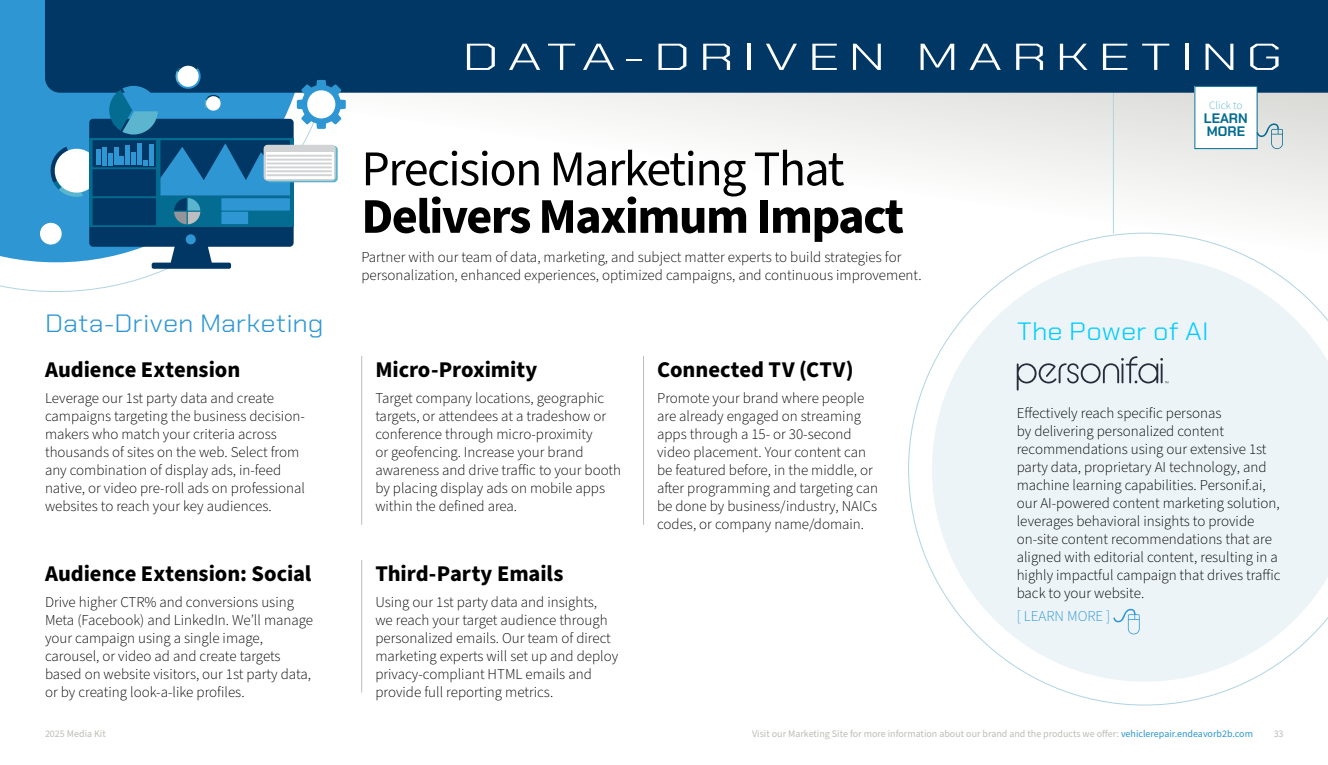
<style>
.page{position:relative;width:1328px;height:765px;background:#fff}
.page>*{position:absolute;margin:0;border:0;box-sizing:border-box;transform-origin:0 0}
.t1{font:50px "Source Sans Pro";letter-spacing:-.03em;color:#000}
.t2{font:700 50px "Source Sans Pro";letter-spacing:-.03em;color:#000}
.t3{font:300 37.5px "Chakra Petch";letter-spacing:.15em;color:#fff;scale:1.5 1}
.t4{font:300 25px "Chakra Petch";color:#2d96d3;scale:1.1 1}
.t5{font:300 25px "Chakra Petch";letter-spacing:.005em;color:#0cf;scale:1.1 1}
.t6{font:700 22.5px "Source Sans Pro";color:#000}
.t7{font:300 15px/18px "Source Sans Pro";color:#000}
.t8{font:300 15px "Source Sans Pro";color:#2d96d3}
.t9{font:700 13.75px/13.4px "Chakra Petch";color:#036c90}
.t10{font:300 11.25px "Source Sans Pro";color:#5cb5cf}
.t11{font:10px "Source Sans Pro";color:#bcbcb6}
.s1{color:#2d96d3}
</style>
<div class="page">
<svg style="left:60px;top:93px;width:1268px;height:176px"></svg>
<svg style="left:0;top:0;width:309px;height:262px;fill:#2d96d3"></svg>
<hr style="left:361px;top:356px;width:1px;height:169px;background:#bcbcb6">
<hr style="left:643px;top:356px;width:1px;height:169px;background:#bcbcb6">
<hr style="left:361px;top:560px;width:1px;height:133px;background:#bcbcb6">
<svg style="left:908px;top:233px;width:420px;height:473px"></svg>
<hr style="left:1113px;top:70px;width:1px;height:164px;background:#afd5e3">
<svg style="left:1113px;top:609px;width:26px;height:25px"></svg>
<svg style="left:1016px;top:356px;width:152px;height:35px;background:#ccd4d8"></svg>
<div style="left:45px;top:0;width:1283px;height:93px;background:#003764"></div>
<div style="left:1194px;top:86px;width:63px;height:63px;background:#fff"></div>
<div style="left:1194px;top:86px;width:63px;height:63px;border:1px solid #036c90"></div>
<svg style="left:1256px;top:123px;width:26px;height:26px"></svg>
<svg style="left:47px;top:141px;width:42px;height:57px"></svg>
<svg style="left:175px;top:62px;width:48px;height:51px"></svg>
<svg style="left:170px;top:247px;width:42px;height:16px"></svg>
<div style="left:152px;top:263px;width:79px;height:6px;background:#003764;border-radius:2px"></div>
<div style="left:89px;top:119px;width:205px;height:128px;background:#003764;border-radius:4px"></div>
<svg style="left:297px;top:80px;width:49px;height:49px"></svg>
<div style="left:307px;top:90px;width:28px;height:28px;background:#fff;border-radius:50%"></div>
<svg style="left:32px;top:215px;width:38px;height:38px"></svg>
<div style="left:40px;top:223px;width:22px;height:22px;background:#fff;border-radius:50%"></div>
<div style="left:89px;top:139px;width:204px;height:88px;background:linear-gradient(to right,#036388,#046f93)"></div>
<svg style="left:93px;top:140px;width:63px;height:27px"></svg>
<div style="left:93px;top:169px;width:63px;height:27px;background:#003764"></div>
<div style="left:93px;top:198px;width:63px;height:27px;background:#003764"></div>
<div style="left:160px;top:140px;width:130px;height:56px;background:#003764"></div>
<div style="left:186px;top:234px;width:10px;height:10px;background:#2d96d3;border-radius:50%"></div>
<svg style="left:109px;top:86px;width:49px;height:49px;background:#2580ab"></svg>
<div style="left:96px;top:149px;width:5px;height:16px;background:#2d96d3"></div>
<hr style="left:102px;top:147px;width:4px;height:18px;background:#2d96d3">
<hr style="left:108px;top:153px;width:4px;height:12px;background:#2d96d3">
<hr style="left:114px;top:148px;width:4px;height:17px;background:#2d96d3">
<svg style="left:120px;top:156px;width:4px;height:9px"></svg>
<hr style="left:126px;top:146px;width:4px;height:19px;background:#2d96d3">
<div style="left:131px;top:152px;width:5px;height:13px;background:#2d96d3"></div>
<div style="left:137px;top:144px;width:5px;height:21px;background:#2d96d3"></div>
<svg style="left:143px;top:160px;width:4px;height:5px"></svg>
<hr style="left:149px;top:144px;width:4px;height:21px;background:#2d96d3">
<svg style="left:160px;top:143px;width:130px;height:81px"></svg>
<div style="left:266px;top:146px;width:72px;height:36px;background:#5cb5cf;border-radius:4px"></div>
<div style="left:264px;top:145px;width:72px;height:36px;background:#d1d3d4;border-radius:4px"></div>
<svg style="left:266px;top:152px;width:68px;height:27px"></svg>
<hr style="left:266px;top:155px;width:66px;height:2px;background:#d1d3d4">
<hr style="left:266px;top:163px;width:66px;height:1px;background:#d1d3d4">
<hr style="left:266px;top:174px;width:66px;height:2px;background:#d1d3d4">
<hr style="left:266px;top:166px;width:66px;height:2px;background:#d1d3d4">
<hr style="left:266px;top:159px;width:66px;height:2px;background:#d1d3d4">
<hr style="left:266px;top:170px;width:66px;height:2px;background:#d1d3d4">
<h2 class="t3" style="left:462px;top:35px;width:548px">DATA-DRIVEN MARKETING</h2>
<p class="t10" style="left:1209px;top:98px;width:35px">Click to</p>
<p class="t9" style="left:1204px;top:111px;width:45px">LEARN<br>MORE</p>
<h3 class="t4" style="left:45px;top:309px;width:255px">Data-Driven Marketing</h3>
<h3 class="t6" style="left:45px;top:355px;width:197px">Audience Extension</h3>
<p class="t7" style="left:45px;top:389px;width:261px">Leverage our 1st party data and create campaigns targeting the business decision&shy;makers who match your criteria across thousands of sites on the web. Select from any combination of display ads, in-feed native, or video pre-roll ads on professional websites to reach your key audiences.</p>
<h3 class="t6" style="left:45px;top:559px;width:268px">Audience Extension: Social</h3>
<p class="t7" style="left:45px;top:593px;width:270px">Drive higher CTR% and conversions using Meta (Facebook) and LinkedIn. We’ll manage your campaign using a single image, carousel, or video ad and create targets based on website visitors, our 1st party data, or by creating look-a-like profiles.</p>
<h1 class="t1" style="left:361px;top:135px;width:484px">Precision Marketing That</h1>
<h1 class="t2" style="left:361px;top:182px;width:544px">Delivers Maximum Impact</h1>
<p class="t7" style="left:361px;top:249px;width:562px">Partner with our team of data, marketing, and subject matter experts to build strategies for personalization, enhanced experiences, optimized campaigns, and continuous improvement.</p>
<h3 class="t6" style="left:375px;top:355px;width:164px">Micro-Proximity</h3>
<p class="t7" style="left:375px;top:389px;width:247px">Target company locations, geographic targets, or attendees at a tradeshow or conference through micro-proximity<br>or geofencing. Increase your brand awareness and drive traffic to your booth by placing display ads on mobile apps within the defined area.</p>
<h3 class="t6" style="left:375px;top:559px;width:190px">Third-Party Emails</h3>
<p class="t7" style="left:375px;top:593px;width:244px">Using our 1st party data and insights, we reach your target audience through personalized emails. Our team of direct marketing experts will set up and deploy privacy-compliant HTML emails and provide full reporting metrics.</p>
<h3 class="t6" style="left:657px;top:355px;width:198px">Connected TV (CTV)</h3>
<p class="t7" style="left:657px;top:389px;width:222px">Promote your brand where people are already engaged on streaming apps through a 15- or 30-second video placement. Your content can be featured before, in the middle, or after programming and targeting can be done by business/industry, NAICs codes, or company name/domain.</p>
<h3 class="t5" style="left:1016px;top:317px;width:176px">The Power of AI</h3>
<p class="t7" style="left:1016px;top:404px;width:265px">Effectively reach specific personas<br>by delivering personalized content recommendations using our extensive 1st party data, proprietary AI technology, and machine learning capabilities. Personif.ai, our AI-powered content marketing solution, leverages behavioral insights to provide on-site content recommendations that are aligned with editorial content, resulting in a highly impactful campaign that drives traffic back to your website.</p>
<p class="t8" style="left:1016px;top:606px;width:95px">[ LEARN MORE ]</p>
<p class="t11" style="left:45px;top:727px;width:62px">2025 Media Kit</p>
<p class="t11" style="left:752px;top:727px;width:502px">Visit our Marketing Site for more information about our brand and the products we offer: <span class="s1">vehiclerepair.endeavorb2b.com</span></p>
<p class="t11" style="left:1273px;top:727px;width:11px">33</p>
</div>
